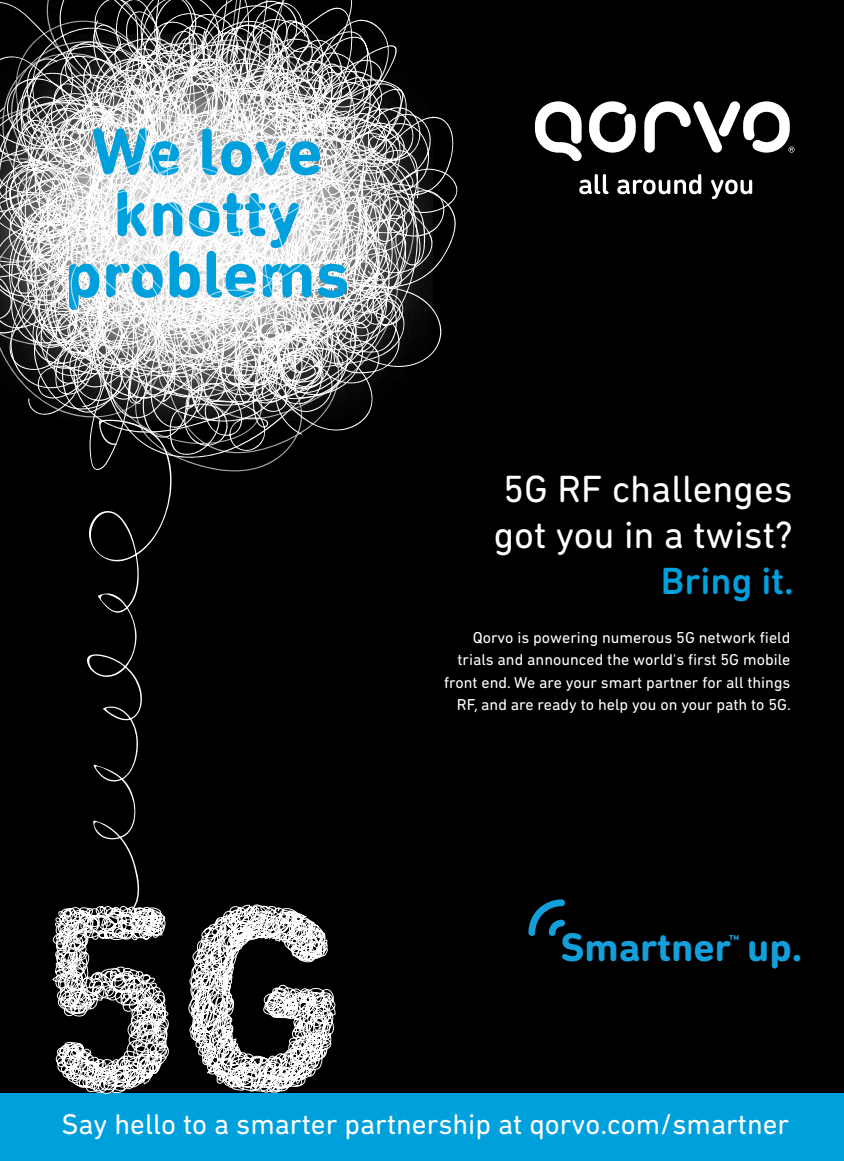
<style>
.page{position:relative;width:844px;height:1161px;background:#000}
.page>*{position:absolute;margin:0;border:0;box-sizing:border-box;transform-origin:0 0}
.t1{font:700 67.35px/61.2px "DIN Next Rounded LT Pro";color:#00a0dd;text-align:center}
.t2{font:700 40.5px "DIN Next Rounded LT Pro";color:#149fdb}
.t3{font:38.55px/46.3px "DIN Next Rounded LT Pro";color:#fff}
.t4{font:500 38.55px "DIN Next Rounded LT Pro";color:#00a0dd}
.t5{font:28.95px "DIN Next Rounded LT Pro";color:#fff}
.t6{font:16.05px/22.5px "DIN Next Rounded LT Pro";color:#fff;text-align:right}
.t7{font:700 13.05px "DIN Next Rounded LT Pro";color:#149fdb;scale:.95 1}
</style>
<div class="page">
<svg style="left:579px;top:174px;width:173px;height:25px"></svg>
<svg style="left:535px;top:101px;width:259px;height:61px"></svg>
<svg style="left:414px;top:115px;width:23px;height:250px;fill:#0c0c0c"></svg>
<svg style="left:0;top:0;width:414px;height:471px"></svg>
<svg style="left:528px;top:899px;width:37px;height:37px"></svg>
<div style="left:0;top:1093px;width:844px;height:68px;background:#00a0dd"></div>
<svg style="left:78px;top:418px;width:95px;height:456px"></svg>
<svg style="left:52px;top:874px;width:284px;height:220px"></svg>
<h1 class="t1" style="left:65px;top:121px;width:286px">We love knotty problems</h1>
<h3 class="t3" style="left:494px;top:465px;width:300px">5G RF challenges got you in a twist?</h3>
<h3 class="t4" style="left:661px;top:559px;width:134px">Bring it.</h3>
<p class="t6" style="left:444px;top:626px;width:348px">Qorvo is powering numerous 5G network field trials and announced the world's first 5G mobile front end. We are your smart partner for all things RF, and are ready to help you on your path to 5G.</p>
<h2 class="t2" style="left:560px;top:924px;width:243px">Smartner up.</h2>
<p class="t7" style="left:729px;top:932px;width:13px">™</p>
<h3 class="t5" style="left:61px;top:1107px;width:729px">Say hello to a smarter partnership at qorvo.com/smartner</h3>
</div>
